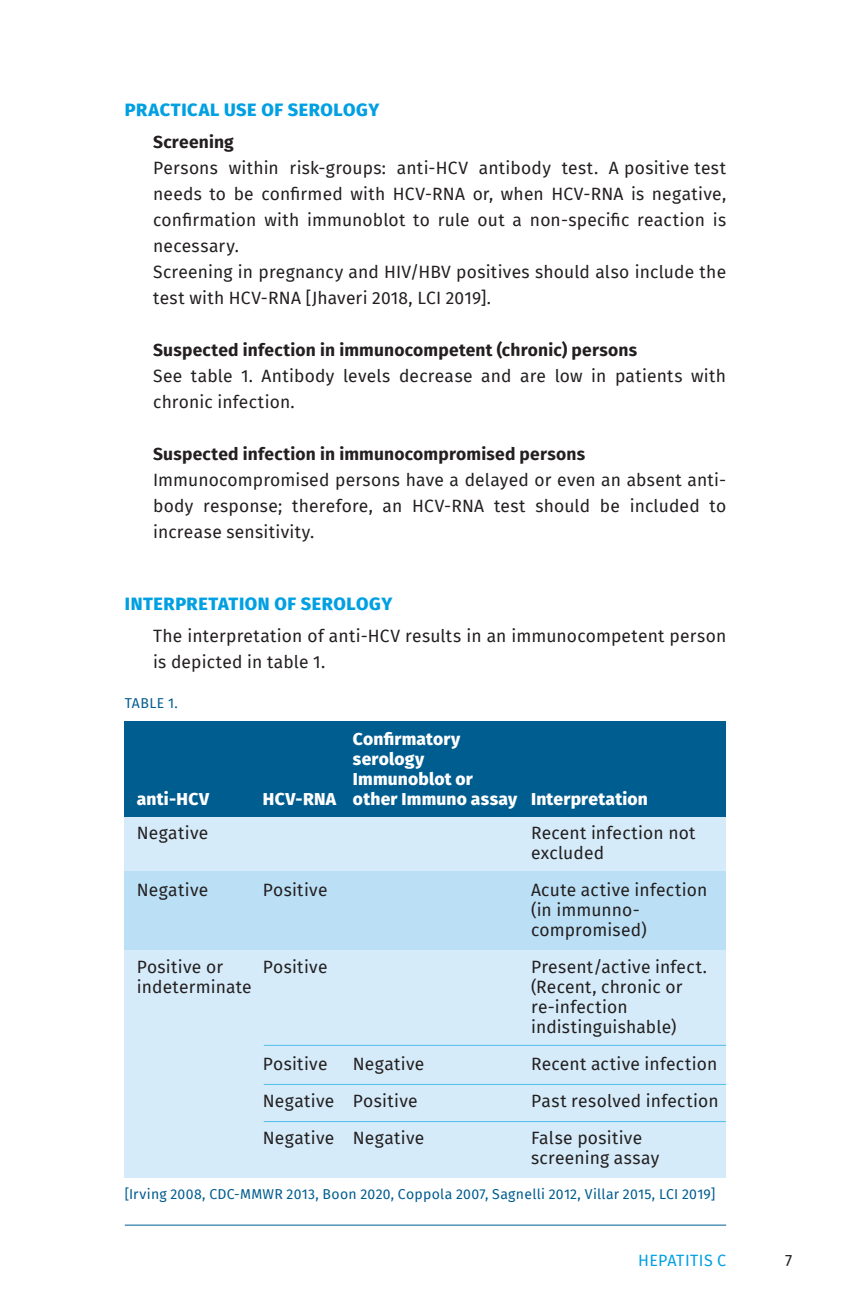
<style>
.page{position:relative;width:851px;height:1304px;background:#fff}
.page>*{position:absolute;margin:0;border:0;box-sizing:border-box;transform-origin:0 0}
.Tussenkop{font:800 18px "Fira Sans";letter-spacing:.03em;color:#00a0e2}
.platte_tekst{font:17.4px/26px "Fira Sans";letter-spacing:.01em;color:#231f20}
.platte_tekst-2{font:700 17.4px "Fira Sans";letter-spacing:.01em;color:#231f20}
.Tabel_kop{font:800 17.4px "Fira Sans";letter-spacing:.01em;color:#fff}
.t1{font:16px "Fira Sans";letter-spacing:.02em;color:#00a0e2}
.t2{font:16px "Fira Sans";color:#231f20}
.Tabel_bijschrift{font:14px "Fira Sans";letter-spacing:.02em;color:#005d90}
.platte_tekst-3{font:14px "Fira Sans";letter-spacing:.03em;color:#005d90}
</style>
<div class="page">
<hr style="left:125px;top:1225px;width:601px;height:1px;background:#005d90">
<div style="left:125px;top:932px;width:601px;height:246px;background:#d5ebf9"></div>
<div style="left:125px;top:721px;width:601px;height:96px;background:#005d90"></div>
<div style="left:125px;top:817px;width:601px;height:55px;background:#d5ebf9"></div>
<div style="left:125px;top:872px;width:601px;height:78px;background:#bbe0f6"></div>
<hr style="left:264px;top:1045px;width:462px;height:1px;background:#51bdec">
<hr style="left:264px;top:1084px;width:462px;height:1px;background:#51bdec">
<hr style="left:264px;top:1121px;width:462px;height:1px;background:#51bdec">
<p class="Tussenkop" style="left:125px;top:94px;width:256px">PRACTICAL USE OF SEROLOGY</p>
<p class="platte_tekst-2" style="left:153px;top:128px;width:82px">Screening</p>
<p class="platte_tekst" style="left:153px;top:155px;width:574px;text-align:justify">Persons within risk-groups: anti-HCV antibody test. A positive test needs to be confirmed with HCV-RNA or, when HCV-RNA is negative, confirmation with immunoblot to rule out a non-specific reaction is necessary.</p>
<p class="platte_tekst" style="left:153px;top:259px;width:574px">Screening in pregnancy and HIV/HBV positives should also include the test with HCV-RNA [Jhaveri 2018, LCI 2019].</p>
<p class="platte_tekst-2" style="left:153px;top:336px;width:485px">Suspected infection in immunocompetent (chronic) persons</p>
<p class="platte_tekst" style="left:153px;top:363px;width:574px">See table 1. Antibody levels decrease and are low in patients with chronic infection.</p>
<p class="platte_tekst-2" style="left:153px;top:440px;width:433px">Suspected infection in immunocompromised persons</p>
<p class="platte_tekst" style="left:153px;top:467px;width:574px">Immunocompromised persons have a delayed or even an absent anti&shy;body response; therefore, an HCV-RNA test should be included to increase sensitivity.</p>
<p class="Tussenkop" style="left:125px;top:588px;width:269px">INTERPRETATION OF SEROLOGY</p>
<p class="platte_tekst" style="left:153px;top:623px;width:574px">The interpretation of anti-HCV results in an immunocompetent person is depicted in table 1.</p>
<p class="platte_tekst-3" style="left:125px;top:692px;width:54px">TABLE 1.</p>
<p class="Tabel_kop" style="left:353px;top:724px;width:109px">Confirmatory</p>
<p class="Tabel_kop" style="left:353px;top:744px;width:73px">serology</p>
<p class="Tabel_kop" style="left:353px;top:764px;width:121px">Immunoblot or</p>
<p class="Tabel_kop" style="left:137px;top:784px;width:74px">anti-HCV</p>
<p class="Tabel_kop" style="left:263px;top:784px;width:386px">HCV-RNA other Immuno assay Interpretation</p>
<p class="platte_tekst" style="left:137px;top:819px;width:73px">Negative</p>
<p class="platte_tekst" style="left:531px;top:822px;width:166px;line-height:20px">Recent infection not excluded</p>
<p class="platte_tekst" style="left:137px;top:876px;width:73px">Negative</p>
<p class="platte_tekst" style="left:263px;top:876px;width:66px">Positive</p>
<p class="platte_tekst" style="left:531px;top:879px;width:178px;line-height:20px">Acute active infection (in immunno&shy;compromised)</p>
<p class="platte_tekst" style="left:137px;top:953px;width:88px">Positive or</p>
<p class="platte_tekst" style="left:263px;top:953px;width:66px">Positive</p>
<p class="platte_tekst" style="left:531px;top:953px;width:177px">Present/active infect.</p>
<p class="platte_tekst" style="left:137px;top:973px;width:116px">indeterminate</p>
<p class="platte_tekst" style="left:531px;top:976px;width:153px;line-height:20px">(Recent, chronic or re-infection indistinguishable)</p>
<p class="platte_tekst" style="left:263px;top:1050px;width:66px">Positive</p>
<p class="platte_tekst" style="left:353px;top:1050px;width:73px">Negative</p>
<p class="platte_tekst" style="left:531px;top:1050px;width:188px">Recent active infection</p>
<p class="platte_tekst" style="left:263px;top:1087px;width:156px">Negative Positive</p>
<p class="platte_tekst" style="left:531px;top:1087px;width:189px">Past resolved infection</p>
<p class="platte_tekst" style="left:263px;top:1124px;width:163px">Negative Negative</p>
<p class="platte_tekst" style="left:531px;top:1127px;width:130px;line-height:20px">False positive screening assay</p>
<p class="Tabel_bijschrift" style="left:125px;top:1184px;width:591px">[Irving 2008, CDC-MMWR 2013, Boon 2020, Coppola 2007, Sagnelli 2012, Villar 2015, LCI 2019]</p>
<p class="t1" style="left:638px;top:1249px;width:89px">HEPATITIS C</p>
<p class="t2" style="left:784px;top:1249px;width:9px">7</p>
</div>
